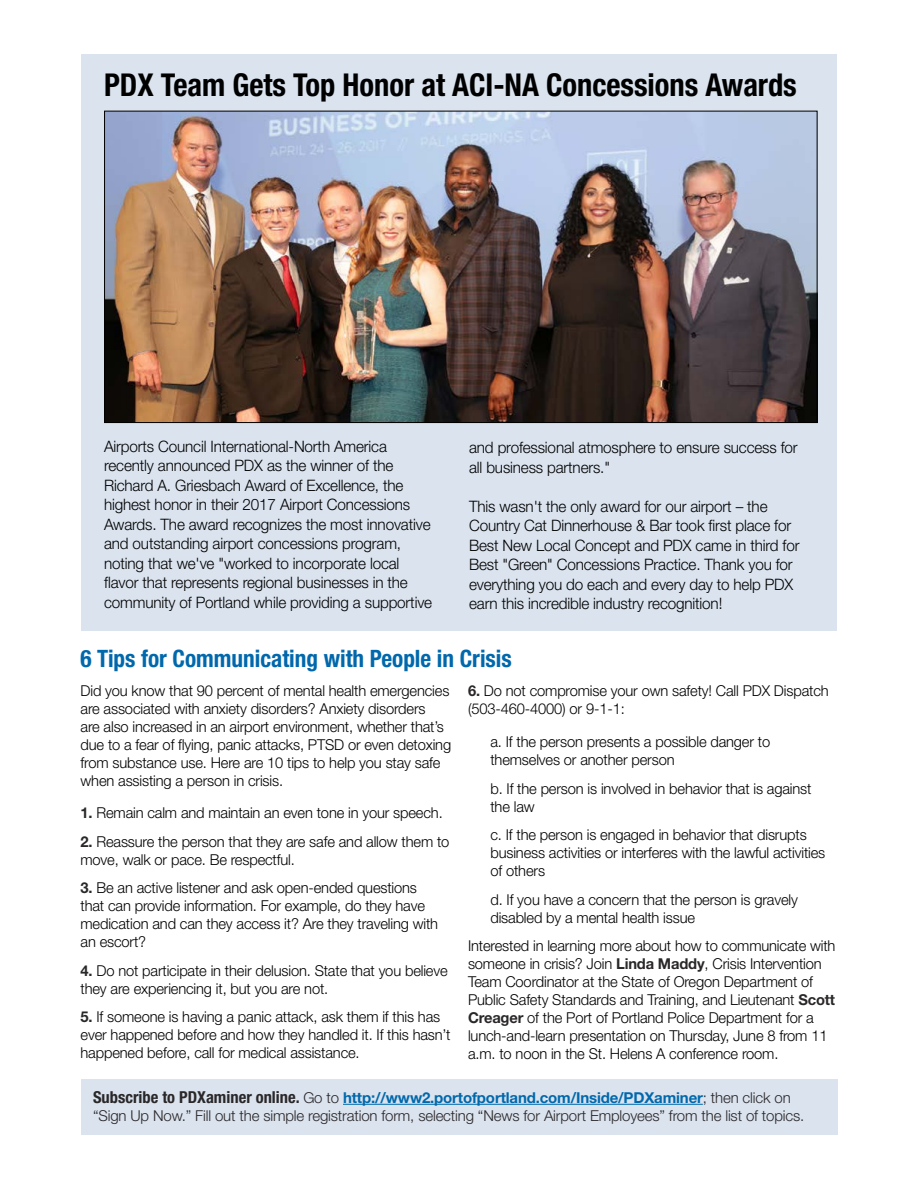
<style>
.page{position:relative;width:918px;height:1188px;background:#fff}
.page>*{position:absolute;margin:0;border:0;box-sizing:border-box;transform-origin:0 0}
.t1{font:700 condensed 31.5px "Helvetica Neue LT Std";color:#000}
.t2{font:700 condensed 24px "Helvetica Neue LT Std";color:#0068ac}
.t3{font:300 15.75px/19.5px "Helvetica Neue LT Std";letter-spacing:-.01em;color:#000}
.t4{font:300 15px/18px "Helvetica Neue LT Std";letter-spacing:-.01em;color:#000}
.t5{font:300 15px/18px "Helvetica Neue LT Std";letter-spacing:-.01em;color:#2a2729}
.s1{font-weight:700;color:#2a2729}
.s2{font-weight:700;font-stretch:condensed;font-size:16.5px}
.s3{font-weight:700;color:#0068ac}
</style>
<div class="page">
<div style="left:81px;top:54px;width:756px;height:577px;background:#dae3ee"></div>
<img style="left:106px;top:113px;width:710px;height:308px">
<div style="left:81px;top:1079px;width:757px;height:55px;background:#dae3ee"></div>
<hr style="left:343px;top:1104px;width:360px;height:1px;background:#0068ac">
<h1 class="t1" style="left:104px;top:66px;width:694px">PDX Team Gets Top Honor at ACI-NA Concessions Awards</h1>
<p class="t3" style="left:104px;top:436px;width:330px">Airports Council International-North America recently announced PDX as the winner of the Richard A. Griesbach Award of Excellence, the highest honor in their 2017 Airport Concessions Awards. The award recognizes the most innovative and outstanding airport concessions program, noting that we've "worked to incorporate local flavor that represents regional businesses in the community of Portland while providing a supportive</p>
<h2 class="t2" style="left:81px;top:644px;width:433px">6 Tips for Communicating with People in Crisis</h2>
<p class="t3" style="left:469px;top:438px;width:330px">and professional atmosphere to ensure success for all business partners."</p>
<p class="t3" style="left:469px;top:496px;width:332px">This wasn't the only award for our airport – the Country Cat Dinnerhouse &amp; Bar took first place for Best New Local Concept and PDX came in third for Best "Green" Concessions Practice. Thank you for everything you do each and every day to help PDX earn this incredible industry recognition!</p>
<p class="t4" style="left:81px;top:682px;width:372px">Did you know that 90 percent of mental health emergencies are associated with anxiety disorders? Anxiety disorders<br>are also increased in an airport environment, whether that’s due to a fear of flying, panic attacks, PTSD or even detoxing from substance use. Here are 10 tips to help you stay safe when assisting a person in crisis.</p>
<p class="t4" style="left:81px;top:803px;width:364px"><span class="s1">1.</span> Remain calm and maintain an even tone in your speech.</p>
<p class="t4" style="left:81px;top:832px;width:370px"><span class="s1">2.</span> Reassure the person that they are safe and allow them to move, walk or pace. Be respectful.</p>
<p class="t4" style="left:81px;top:878px;width:359px"><span class="s1">3.</span> Be an active listener and ask open-ended questions that can provide information. For example, do they have medication and can they access it? Are they traveling with an escort?</p>
<p class="t4" style="left:81px;top:961px;width:369px"><span class="s1">4.</span> Do not participate in their delusion. State that you believe they are experiencing it, but you are not.</p>
<p class="t4" style="left:81px;top:1007px;width:372px"><span class="s1">5.</span> If someone is having a panic attack, ask them if this has ever happened before and how they handled it. If this hasn’t happened before, call for medical assistance.</p>
<p class="t4" style="left:468px;top:682px;width:362px"><span class="s1">6.</span> Do not compromise your own safety! Call PDX Dispatch (503-460-4000) or 9-1-1:</p>
<p class="t4" style="left:490px;top:733px;width:281px">a. If the person presents a possible danger to themselves or another person</p>
<p class="t4" style="left:490px;top:779px;width:323px">b. If the person is involved in behavior that is against the law</p>
<p class="t4" style="left:490px;top:826px;width:336px">c. If the person is engaged in behavior that disrupts business activities or interferes with the lawful activities of others</p>
<p class="t4" style="left:490px;top:890px;width:309px">d. If you have a concern that the person is gravely disabled by a mental health issue</p>
<p class="t4" style="left:468px;top:937px;width:369px">Interested in learning more about how to communicate with someone in crisis? Join <span class="s1">Linda Maddy</span>, Crisis Intervention Team Coordinator at the State of Oregon Department of Public Safety Standards and Training, and Lieutenant <span class="s1">Scott Creager</span> of the Port of Portland Police Department for a lunch-and-learn presentation on Thursday, June 8 from 11 a.m. to noon in the St. Helens A conference room.</p>
<p class="t5" style="left:93px;top:1088px;width:713px"><span class="s2">Subscribe to PDXaminer online.</span> Go to <span class="s3">http://www2.portofportland.com/Inside/PDXaminer</span>; then click on “Sign Up Now.” Fill out the simple registration form, selecting “News for Airport Employees” from the list of topics.</p>
</div>
